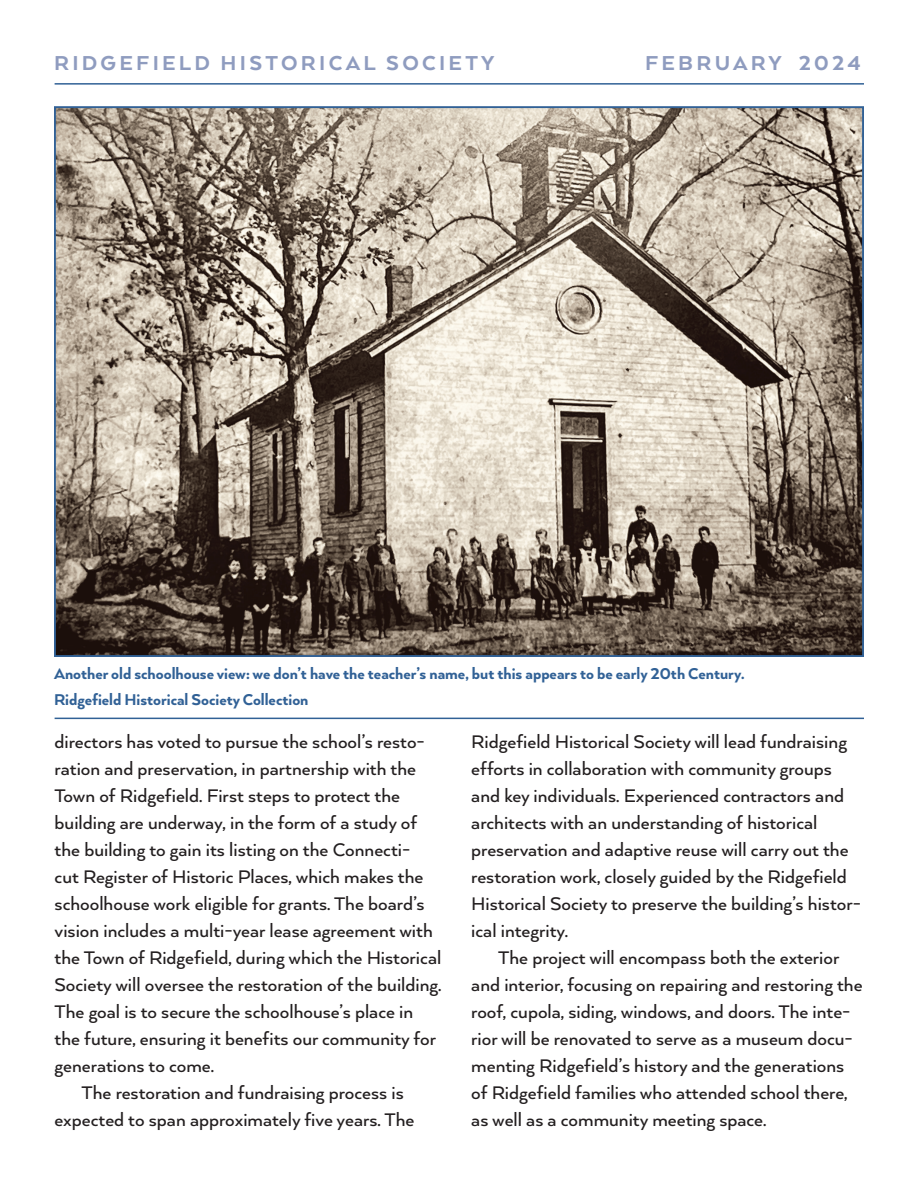
<style>
.page{position:relative;width:918px;height:1188px;background:#fff}
.page>*{position:absolute;margin:0;border:0;box-sizing:border-box;transform-origin:0 0}
.t1{font:800 23.25px "Arquitecta";letter-spacing:.14em;color:#8f9cbf}
.t2{font:500 21px/27px "Arquitecta";color:#231f20}
.t3{font:800 18px/25.5px "Arquitecta";color:#316196}
</style>
<div class="page">
<hr style="left:55px;top:83px;width:809px;height:2px;background:#316196">
<img style="left:57px;top:109px;width:804px;height:545px">
<hr style="left:55px;top:718px;width:809px;height:1px;background:#316196">
<p class="t1" style="left:54px;top:48px;width:442px">RIDGEFIELD HISTORICAL SOCIETY</p>
<p class="t1" style="left:645px;top:48px;width:217px">FEBRUARY 2024</p>
<p class="t3" style="left:54px;top:660px;width:692px">Another old schoolhouse view: we don’t have the teacher’s name, but this appears to be early 20th Century.<br>Ridgefield Historical Society Collection</p>
<p class="t2" style="left:55px;top:728px;width:372px">directors has voted to pursue the school’s resto-</p>
<p class="t2" style="left:55px;top:755px;width:363px">ration and preservation, in partnership with the</p>
<p class="t2" style="left:55px;top:782px;width:347px">Town of Ridgefield. First steps to protect the</p>
<p class="t2" style="left:55px;top:809px;width:364px">building are underway, in the form of a study of</p>
<p class="t2" style="left:55px;top:836px;width:357px">the building to gain its listing on the Connecti-</p>
<p class="t2" style="left:55px;top:863px;width:370px">cut Register of Historic Places, which makes the</p>
<p class="t2" style="left:55px;top:890px;width:372px">schoolhouse work eligible for grants. The board’s</p>
<p class="t2" style="left:55px;top:917px;width:380px">vision includes a multi-year lease agreement with</p>
<p class="t2" style="left:55px;top:944px;width:388px">the Town of Ridgefield, during which the Historical</p>
<p class="t2" style="left:55px;top:971px;width:389px">Society will oversee the restoration of the building.</p>
<p class="t2" style="left:55px;top:998px;width:360px">The goal is to secure the schoolhouse’s place in</p>
<p class="t2" style="left:55px;top:1025px;width:383px">the future, ensuring it benefits our community for</p>
<p class="t2" style="left:55px;top:1052px;width:161px">generations to come.</p>
<p class="t2" style="left:82px;top:1079px;width:324px">The restoration and fundraising process is</p>
<p class="t2" style="left:55px;top:1106px;width:361px">expected to span approximately five years. The</p>
<p class="t2" style="left:471px;top:728px;width:391px">Ridgefield Historical Society will lead fundraising efforts in collaboration with community groups and key individuals. Experienced contractors and architects with an understanding of historical preservation and adaptive reuse will carry out the restoration work, closely guided by the Ridgefield Historical Society to preserve the building’s histor&shy;ical integrity.</p>
<p class="t2" style="left:471px;top:944px;width:393px;text-indent:27px">The project will encompass both the exterior and interior, focusing on repairing and restoring the roof, cupola, siding, windows, and doors. The inte&shy;rior will be renovated to serve as a museum docu&shy;menting Ridgefield’s history and the generations of Ridgefield families who attended school there, as well as a community meeting space.</p>
</div>
